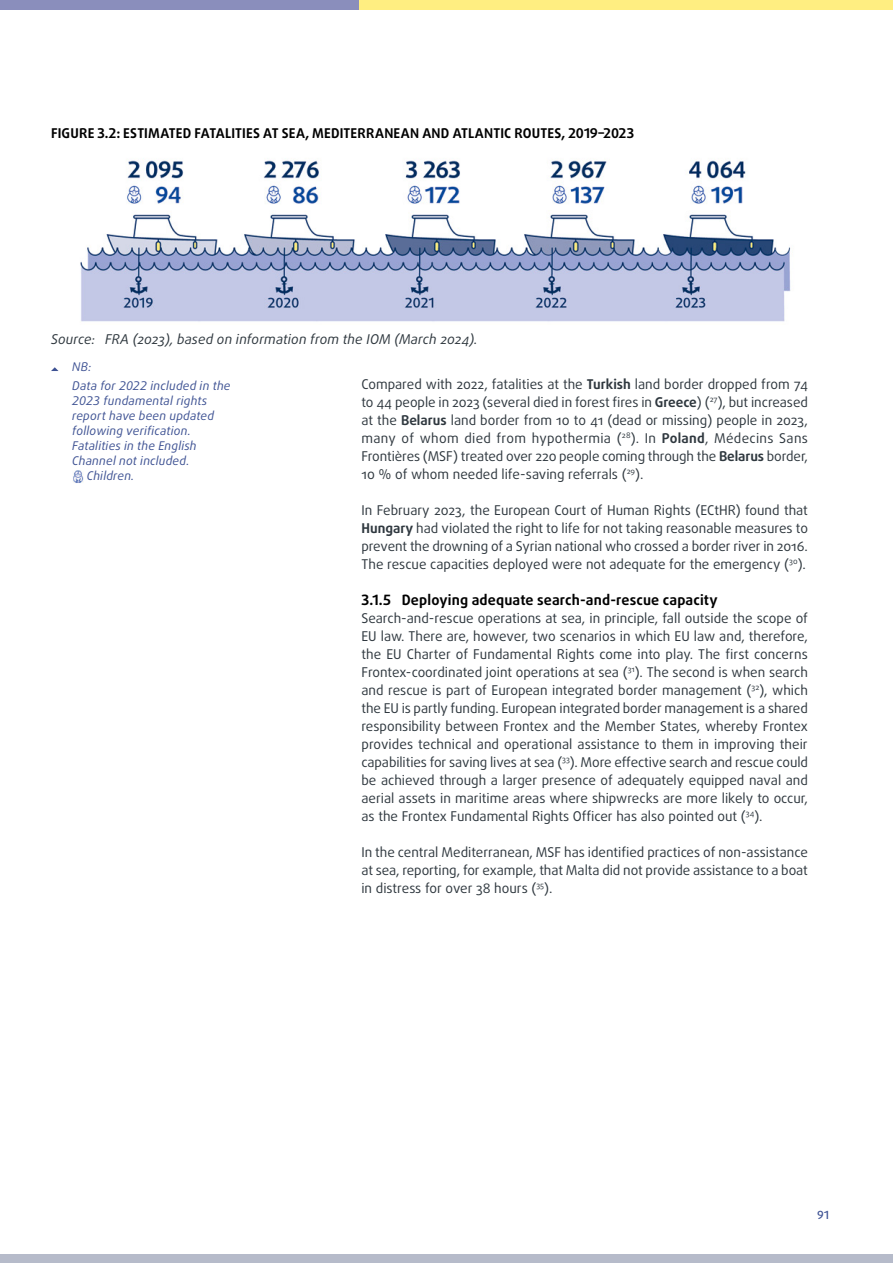
<style>
.page{position:relative;width:893px;height:1263px;background:#fff}
.page>*{position:absolute;margin:0;border:0;box-sizing:border-box;transform-origin:0 0}
.title_3{font:700 14.25px "Daxline Pro";letter-spacing:.01em;color:#000}
.body_text{font:13.5px/18px "Daxline Pro";color:#2f383f;text-align:justify}
.table_figure_title{font:700 13.5px "Daxline Pro";letter-spacing:.015em;color:#000}
.table_figure_source{font:italic 13.5px "Daxline Pro";letter-spacing:.005em;color:#2f383f}
.table_figure_notes{font:italic 12px "Daxline Pro";letter-spacing:.015em;color:#3e5293}
.t1{font:500 11.25px "Daxline Pro";color:#3e5293}
.s1{font-weight:700}
</style>
<div class="page">
<div style="left:0;top:0;width:359px;height:10px;background:#8a8ebc"></div>
<div style="left:359px;top:0;width:534px;height:10px;background:#ffee81"></div>
<div style="left:0;top:1254px;width:893px;height:9px;background:#b6bbca"></div>
<img style="left:80px;top:160px;width:711px;height:162px">
<svg style="left:51px;top:367px;width:8px;height:4px"></svg>
<img style="left:73px;top:470px;width:10px;height:13px">
<p class="table_figure_title" style="left:51px;top:124px;width:585px">FIGURE 3.2: ESTIMATED FATALITIES AT SEA, MEDITERRANEAN AND ATLANTIC ROUTES, 2019–2023</p>
<p class="table_figure_source" style="left:51px;top:330px;width:428px">Source: FRA (2023), based on information from the IOM (March 2024).</p>
<p class="table_figure_notes" style="left:72px;top:359px;width:21px">NB:</p>
<p class="table_figure_notes" style="left:72px;top:378px;width:160px">Data for 2022 included in the</p>
<p class="table_figure_notes" style="left:72px;top:393px;width:137px">2023 fundamental rights</p>
<p class="table_figure_notes" style="left:72px;top:408px;width:143px">report have been updated</p>
<p class="table_figure_notes" style="left:72px;top:423px;width:120px">following verification.</p>
<p class="table_figure_notes" style="left:72px;top:438px;width:126px">Fatalities in the English</p>
<p class="table_figure_notes" style="left:72px;top:453px;width:119px">Channel not included.</p>
<p class="table_figure_notes" style="left:87px;top:468px;width:49px">Children.</p>
<p class="body_text" style="left:361px;top:375px;width:448px">Compared with 2022, fatalities at the <span class="s1">Turkish</span> land border dropped from 74 to 44 people in 2023 (several died in forest fires in <span class="s1">Greece</span>) (<sup>27</sup>), but increased at the <span class="s1">Belarus</span> land border from 10 to 41 (dead or missing) people in 2023, many of whom died from hypothermia (<sup>28</sup>). In <span class="s1">Poland</span>, Médecins Sans Frontières (MSF) treated over 220 people coming through the <span class="s1">Belarus</span> border, 10 % of whom needed life-saving referrals (<sup>29</sup>).</p>
<p class="body_text" style="left:361px;top:501px;width:448px">In February 2023, the European Court of Human Rights (ECtHR) found that <span class="s1">Hungary</span> had violated the right to life for not taking reasonable measures to prevent the drowning of a Syrian national who crossed a border river in 2016.<br>The rescue capacities deployed were not adequate for the emergency (<sup>30</sup>).</p>
<p class="title_3" style="left:361px;top:590px;width:358px">3.1.5 Deploying adequate search-and-rescue capacity</p>
<p class="body_text" style="left:361px;top:609px;width:448px">Search-and-rescue operations at sea, in principle, fall outside the scope of EU law. There are, however, two scenarios in which EU law and, therefore, the EU Charter of Fundamental Rights come into play. The first concerns Frontex-coordinated joint operations at sea (<sup>31</sup>). The second is when search and rescue is part of European integrated border management (<sup>32</sup>), which the EU is partly funding. European integrated border management is a shared responsibility between Frontex and the Member States, whereby Frontex provides technical and operational assistance to them in improving their capabilities for saving lives at sea (<sup>33</sup>). More effective search and rescue could be achieved through a larger presence of adequately equipped naval and aerial assets in maritime areas where shipwrecks are more likely to occur, as the Frontex Fundamental Rights Officer has also pointed out (<sup>34</sup>).</p>
<p class="body_text" style="left:361px;top:843px;width:448px">In the central Mediterranean, MSF has identified practices of non-assistance at sea, reporting, for example, that Malta did not provide assistance to a boat in distress for over 38 hours (<sup>35</sup>).</p>
<p class="t1" style="left:817px;top:1207px;width:13px">91</p>
</div>
